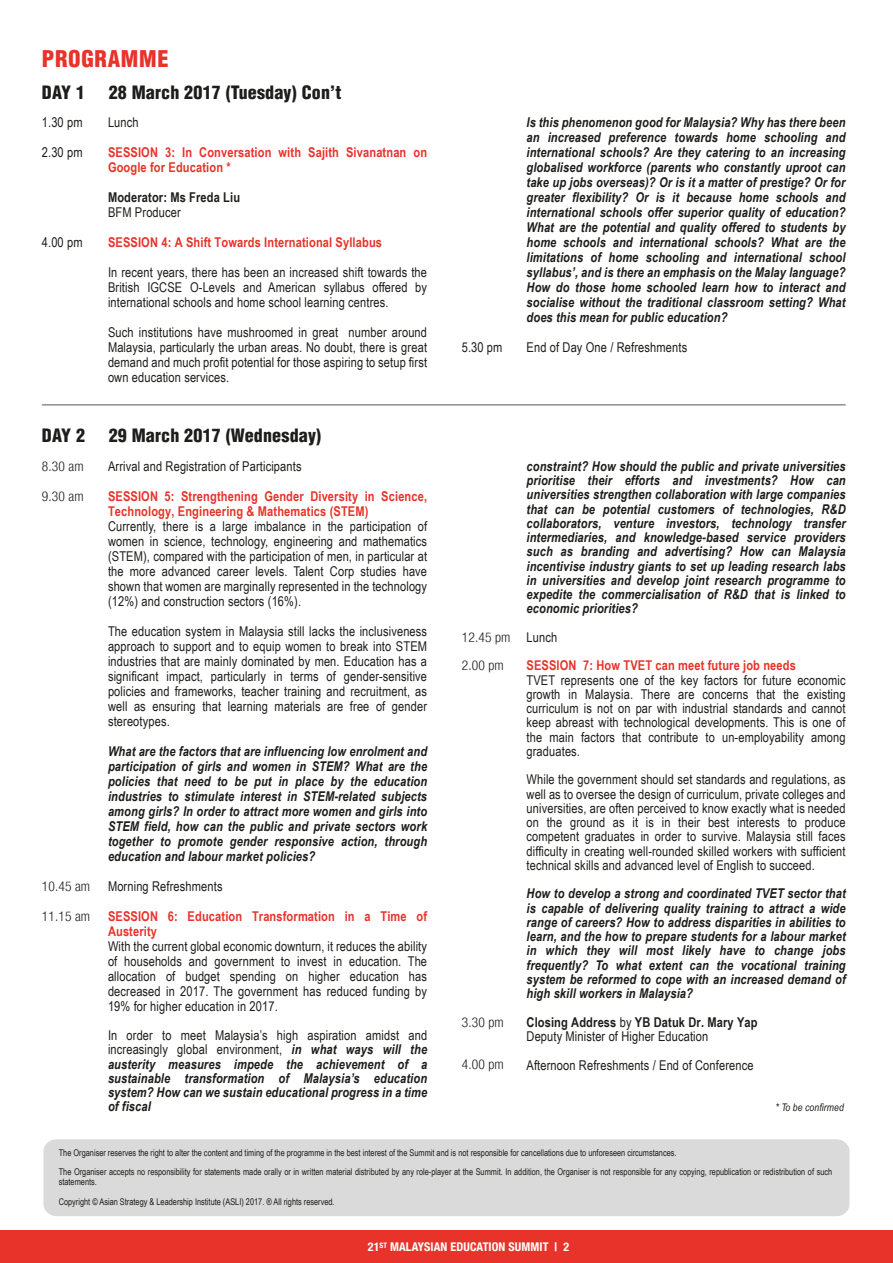
<style>
.page{position:relative;width:893px;height:1263px;background:#fff}
.page>*{position:absolute;margin:0;border:0;box-sizing:border-box;transform-origin:0 0}
.t1{font:900 condensed 22.5px "Helvetica";letter-spacing:.03em;color:#e7332a}
.t2{font:900 condensed 18px "Helvetica";letter-spacing:.01em;color:#1d1d1b}
.t3{font:italic 700 13.5px/14.2px "Arial Narrow";letter-spacing:.01em;color:#1d1d1b;text-align:justify}
.t4{font:13.5px/15px "Arial Narrow";letter-spacing:.01em;color:#1d1d1b;text-align:justify}
.t5{font:700 13.5px/15px "Arial Narrow";letter-spacing:.01em;color:#e7332a}
.t6{font:300 condensed 13.5px/28.5px "Helvetica Neue";letter-spacing:.01em;color:#1d1d1b}
.t7{font:700 13.5px "Arial Narrow";letter-spacing:.01em;color:#1d1d1b}
.t8{font:700 condensed 12px "Helvetica Neue";letter-spacing:.01em;color:#fff}
.t9{font:italic 10.5px "Arial Narrow";letter-spacing:.01em;color:#1d1d1b}
.t10{font:9.3px/19.5px "Arial Narrow";color:#1d1d1b}
.s1{font-weight:400;font-style:normal}
.s2{font-weight:700}
</style>
<div class="page">
<div style="left:43px;top:1139px;width:806px;height:77px;background:#dadada;border-radius:13px"></div>
<hr style="left:42px;top:404px;width:804px;height:1px;background:#575756">
<div style="left:0;top:1230px;width:893px;height:33px;background:#e7332a"></div>
<h1 class="t1" style="left:42px;top:44px;width:128px">PROGRAMME</h1>
<h2 class="t2" style="left:42px;top:81px;width:45px">DAY 1</h2>
<h2 class="t2" style="left:109px;top:81px;width:234px">28 March 2017 (Tuesday) Con’t</h2>
<p class="t4" style="left:42px;top:114px;width:42px">1.30 pm</p>
<p class="t4" style="left:42px;top:144px;width:42px">2.30 pm</p>
<p class="t4" style="left:42px;top:234px;width:42px">4.00 pm</p>
<p class="t4" style="left:108px;top:114px;width:32px">Lunch</p>
<p class="t5" style="left:108px;top:144px;width:321px">SESSION 3: In Conversation with Sajith Sivanatnan on<br>Google for Education *</p>
<p class="t7" style="left:108px;top:187px;width:134px">Moderator: Ms Freda Liu</p>
<p class="t4" style="left:108px;top:204px;width:74px">BFM Producer</p>
<p class="t5" style="left:108px;top:234px;width:276px">SESSION 4: A Shift Towards International Syllabus</p>
<p class="t4" style="left:108px;top:264px;width:321px">In recent years, there has been an increased shift towards the British IGCSE O-Levels and American syllabus offered by international schools and home school learning centres.</p>
<p class="t4" style="left:108px;top:324px;width:321px">Such institutions have mushroomed in great number around Malaysia, particularly the urban areas. No doubt, there is great demand and much profit potential for those aspiring to setup first own education services.</p>
<h2 class="t2" style="left:42px;top:424px;width:45px">DAY 2</h2>
<h2 class="t2" style="left:109px;top:424px;width:214px">29 March 2017 (Wednesday)</h2>
<p class="t6" style="left:42px;top:452px;width:43px">8.30 am</p>
<p class="t6" style="left:42px;top:482px;width:43px">9.30 am</p>
<p class="t6" style="left:42px;top:872px;width:50px">10.45 am</p>
<p class="t6" style="left:42px;top:902px;width:50px">11.15 am</p>
<p class="t4" style="left:108px;top:458px;width:195px">Arrival and Registration of Participants</p>
<p class="t5" style="left:108px;top:488px;width:321px">SESSION 5: Strengthening Gender Diversity in Science,<br>Technology, Engineering &amp; Mathematics (STEM)</p>
<p class="t4" style="left:108px;top:518px;width:321px">Currently, there is a large imbalance in the participation of women in science, technology, engineering and mathematics (STEM), compared with the participation of men, in particular at the more advanced career levels. Talent Corp studies have shown that women are marginally represented in the technology (12%) and construction sectors (16%).</p>
<p class="t4" style="left:108px;top:623px;width:321px">The education system in Malaysia still lacks the inclusiveness approach to support and to equip women to break into STEM industries that are mainly dominated by men. Education has a significant impact, particularly in terms of gender-sensitive policies and frameworks, teacher training and recruitment, as well as ensuring that learning materials are free of gender stereotypes.</p>
<p class="t3" style="left:108px;top:743px;width:321px;line-height:15px">What are the factors that are influencing low enrolment and participation of girls and women in STEM? What are the policies that need to be put in place by the education industries to stimulate interest in STEM-related subjects among girls? In order to attract more women and girls into STEM field, how can the public and private sectors work together to promote gender responsive action, through education and labour market policies?</p>
<p class="t4" style="left:108px;top:878px;width:116px">Morning Refreshments</p>
<p class="t5" style="left:108px;top:908px;width:321px">SESSION 6: Education Transformation in a Time of<br>Austerity</p>
<p class="t4" style="left:108px;top:938px;width:321px">With the current global economic downturn, it reduces the ability of households and government to invest in education. The allocation of budget spending on higher education has decreased in 2017. The government has reduced funding by 19% for higher education in 2017.</p>
<p class="t3" style="left:108px;top:1027px;width:321px"><span class="s1">In order to meet Malaysia’s high aspiration amidst and increasingly global environment,</span> in what ways will the austerity measures impede the achievement of a sustainable transformation of Malaysia’s education system? How can we sustain educational progress in a time of fiscal</p>
<p class="t3" style="left:526px;top:114px;width:321px;line-height:15px">Is this phenomenon good for Malaysia? Why has there been an increased preference towards home schooling and international schools? Are they catering to an increasing globalised workforce (parents who constantly uproot can take up jobs overseas)? Or is it a matter of prestige? Or for greater flexibility? Or is it because home schools and international schools offer superior quality of education?<br>What are the potential and quality offered to students by home schools and international schools? What are the limitations of home schooling and international school syllabus’, and is there an emphasis on the Malay language?<br>How do those home schooled learn how to interact and socialise without the traditional classroom setting? What does this mean for public education?</p>
<p class="t4" style="left:462px;top:339px;width:42px">5.30 pm</p>
<p class="t4" style="left:526px;top:339px;width:162px">End of Day One / Refreshments</p>
<p class="t6" style="left:462px;top:623px;width:50px">12.45 pm<br>2.00 pm</p>
<p class="t6" style="left:462px;top:1007px;width:43px">3.30 pm</p>
<p class="t6" style="left:462px;top:1050px;width:43px">4.00 pm</p>
<p class="t3" style="left:526px;top:458px;width:321px">constraint? How should the public and private universities prioritise their efforts and investments? How can universities strengthen collaboration with large companies that can be potential customers of technologies, R&amp;D collaborators, venture investors, technology transfer intermediaries, and knowledge-based service providers such as branding and advertising? How can Malaysia incentivise industry giants to set up leading research labs in universities and develop joint research programme to expedite the commercialisation of R&amp;D that is linked to economic priorities?</p>
<p class="t4" style="left:526px;top:629px;width:32px">Lunch</p>
<p class="t5" style="left:526px;top:657px;width:271px">SESSION 7: How TVET can meet future job needs</p>
<p class="t4" style="left:526px;top:672px;width:321px;line-height:14.2px">TVET represents one of the key factors for future economic growth in Malaysia. There are concerns that the existing curriculum is not on par with industrial standards and cannot keep abreast with technological developments. This is one of the main factors that contribute to un-employability among graduates.</p>
<p class="t4" style="left:526px;top:772px;width:321px;line-height:14.2px">While the government should set standards and regulations, as well as to oversee the design of curriculum, private colleges and universities, are often perceived to know exactly what is needed on the ground as it is in their best interests to produce competent graduates in order to survive. Malaysia still faces difficulty in creating well-rounded skilled workers with sufficient technical skills and advanced level of English to succeed.</p>
<p class="t3" style="left:526px;top:886px;width:321px">How to develop a strong and coordinated TVET sector that is capable of delivering quality training to attract a wide range of careers? How to address disparities in abilities to learn, and the how to prepare students for a labour market in which they will most likely have to change jobs frequently? To what extent can the vocational training system be reformed to cope with an increased demand of high skill workers in Malaysia?</p>
<p class="t4" style="left:526px;top:1014px;width:233px;line-height:14.2px"><span class="s2">Closing Address</span> by <span class="s2">YB Datuk Dr. Mary Yap<br></span>Deputy Minister of Higher Education</p>
<p class="t4" style="left:526px;top:1057px;width:229px">Afternoon Refreshments / End of Conference</p>
<p class="t9" style="left:776px;top:1100px;width:70px">* To be confirmed</p>
<p class="t10" style="left:59px;top:1142px;width:775px">The Organiser reserves the right to alter the content and timing of the programme in the best interest of the Summit and is not responsible for cancellations due to unforeseen circumstances.<br>The Organiser accepts no responsibility for statements made orally or in written material distributed by any role-player at the Summit. In addition, the Organiser is not responsible for any copying, republication or redistribution of such</p>
<p class="t10" style="left:59px;top:1171px;width:277px">statements.<br>Copyright © Asian Strategy &amp; Leadership Institute (ASLI) 2017. ® All rights reserved.</p>
<p class="t8" style="left:368px;top:1239px;width:203px">21<sup>ST</sup> MALAYSIAN EDUCATION SUMMIT | 2</p>
</div>
